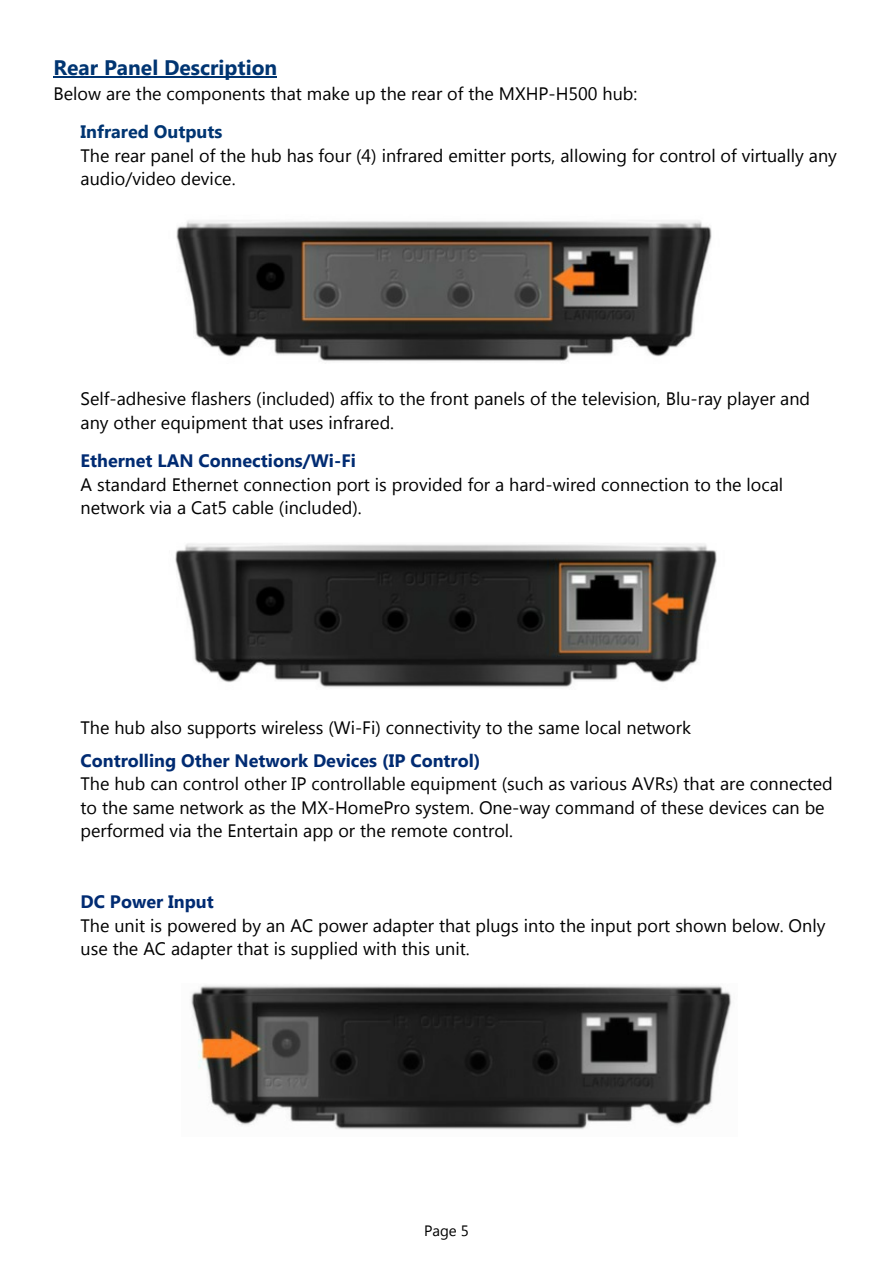
<style>
.page{position:relative;width:893px;height:1263px;background:#fff}
.page>*{position:absolute;margin:0;border:0;box-sizing:border-box;transform-origin:0 0}
.t1{font:700 21px "Microsoft New Tai Lue";color:#003572}
.t2{font:18px/23.5px "Microsoft New Tai Lue";color:#000}
.t3{font:700 18px "Microsoft New Tai Lue";color:#002b72}
.t4{font:700 18px "Microsoft New Tai Lue";color:#003572}
.t5{font:15px "Microsoft New Tai Lue";color:#000}
</style>
<div class="page">
<hr style="left:54px;top:76px;width:223px;height:1px;background:#003572">
<img style="left:176px;top:220px;width:536px;height:141px">
<img style="left:175px;top:543px;width:542px;height:145px">
<img style="left:191px;top:985px;width:541px;height:145px">
<p class="t1" style="left:54px;top:59px;width:225px">Rear Panel Description</p>
<p class="t2" style="left:54px;top:83px;width:585px">Below are the components that make up the rear of the MXHP-H500 hub:</p>
<p class="t4" style="left:81px;top:125px;width:143px">Infrared Outputs</p>
<p class="t2" style="left:81px;top:145px;width:758px">The rear panel of the hub has four (4) infrared emitter ports, allowing for control of virtually any audio/video device.</p>
<p class="t2" style="left:81px;top:388px;width:731px">Self-adhesive flashers (included) affix to the front panels of the television, Blu-ray player and any other equipment that uses infrared.</p>
<p class="t3" style="left:81px;top:454px;width:277px">Ethernet LAN Connections/Wi-Fi</p>
<p class="t2" style="left:81px;top:474px;width:704px">A standard Ethernet connection port is provided for a hard-wired connection to the local network via a Cat5 cable (included).</p>
<p class="t2" style="left:81px;top:717px;width:612px">The hub also supports wireless (Wi-Fi) connectivity to the same local network</p>
<p class="t3" style="left:81px;top:753px;width:401px">Controlling Other Network Devices (IP Control)</p>
<p class="t2" style="left:81px;top:774px;width:754px">The hub can control other IP controllable equipment (such as various AVRs) that are connected to the same network as the MX-HomePro system. One-way command of these devices can be performed via the Entertain app or the remote control.</p>
<p class="t3" style="left:81px;top:895px;width:135px">DC Power Input</p>
<p class="t2" style="left:81px;top:915px;width:746px">The unit is powered by an AC power adapter that plugs into the input port shown below. Only use the AC adapter that is supplied with this unit.</p>
<p class="t5" style="left:424px;top:1225px;width:46px">Page 5</p>
</div>
